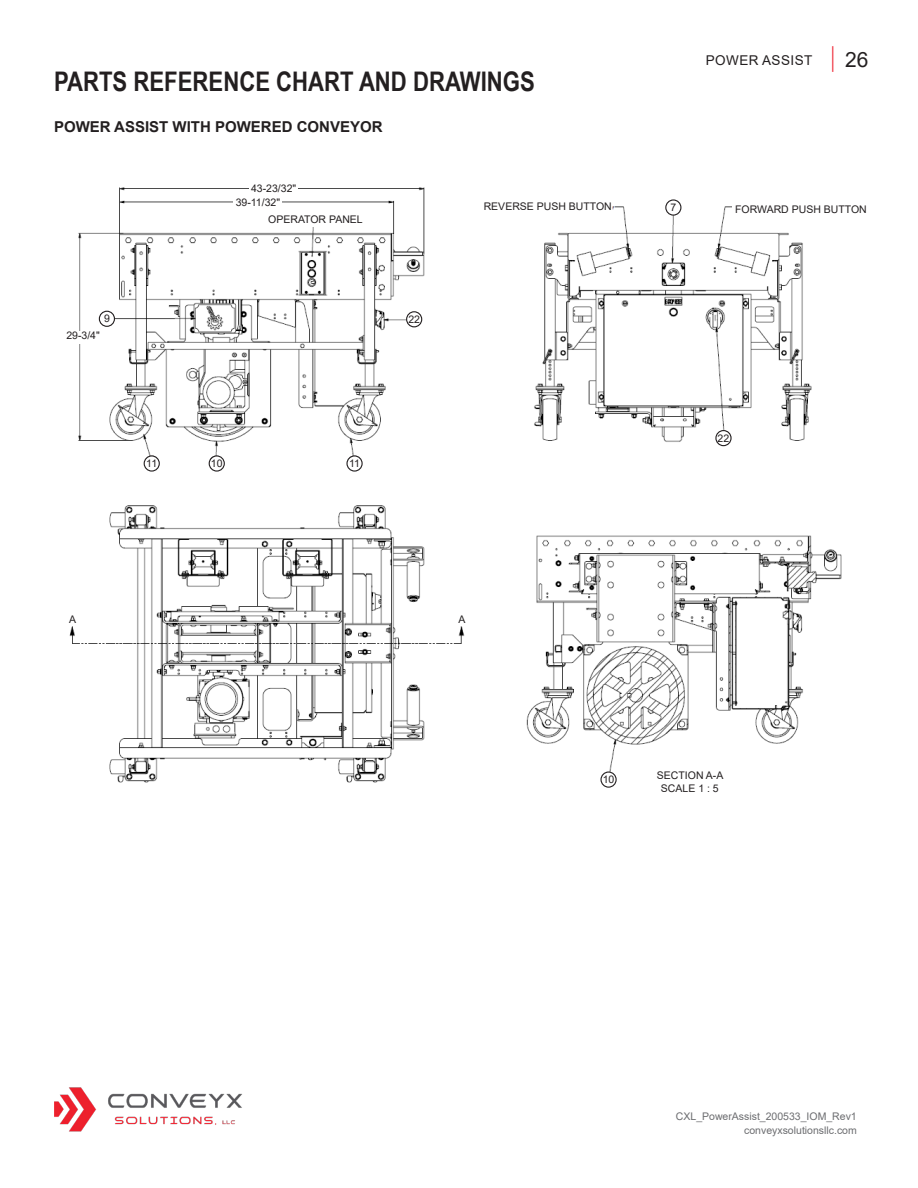
<style>
.page{position:relative;width:918px;height:1188px;background:#fff}
.page>*{position:absolute;margin:0;border:0;box-sizing:border-box;transform-origin:0 0}
.t1{font:700 27px "Arial Narrow";color:#231f20}
.t2{font:700 15px "Arial";color:#231f20}
.t3{font:13.5px "Arial";letter-spacing:.035em;color:#231f20}
.t4{font:10.5px "Arial";color:#231f20}
.t5{font:10.5px/14.7px "Arial";color:#6c6d70;text-align:right}
.s1{font-size:27px;color:#ee212f}
.s2{font-size:21px}
</style>
<div class="page">
<img style="left:54px;top:1087px;width:188px;height:45px">
<img style="left:69px;top:187px;width:773px;height:601px">
<div style="left:459px;top:203px;width:153px;height:14px;background:#fff"></div>
<div style="left:732px;top:205px;width:141px;height:15px;background:#fff"></div>
<div style="left:69px;top:615px;width:12px;height:10px;background:#fff"></div>
<div style="left:459px;top:615px;width:11px;height:10px;background:#fff"></div>
<div style="left:250px;top:184px;width:48px;height:12px;background:#fff"></div>
<div style="left:234px;top:198px;width:48px;height:12px;background:#fff"></div>
<div style="left:59px;top:332px;width:48px;height:12px;background:#fff"></div>
<div style="left:634px;top:771px;width:112px;height:38px;background:#fff"></div>
<div style="left:259px;top:209px;width:112px;height:18px;background:#fff"></div>
<div style="left:144px;top:456px;width:15px;height:15px;background:#fff;border-radius:50%"></div>
<div style="left:144px;top:455px;width:16px;height:17px;border:1px solid #231f20;border-radius:50%"></div>
<div style="left:209px;top:456px;width:15px;height:15px;background:#fff;border-radius:50%"></div>
<div style="left:209px;top:455px;width:16px;height:17px;border:1px solid #231f20;border-radius:50%"></div>
<div style="left:347px;top:456px;width:15px;height:15px;background:#fff;border-radius:50%"></div>
<div style="left:346px;top:455px;width:17px;height:17px;border:1px solid #231f20;border-radius:50%"></div>
<div style="left:99px;top:311px;width:15px;height:15px;background:#fff;border-radius:50%"></div>
<div style="left:99px;top:311px;width:16px;height:16px;border:1px solid #231f20;border-radius:50%"></div>
<div style="left:407px;top:312px;width:15px;height:15px;background:#fff;border-radius:50%"></div>
<div style="left:406px;top:311px;width:16px;height:16px;border:1px solid #231f20;border-radius:50%"></div>
<div style="left:666px;top:200px;width:15px;height:15px;background:#fff;border-radius:50%"></div>
<div style="left:665px;top:199px;width:16px;height:17px;border:1px solid #231f20;border-radius:50%"></div>
<div style="left:716px;top:431px;width:15px;height:15px;background:#fff;border-radius:50%"></div>
<div style="left:715px;top:430px;width:17px;height:16px;border:1px solid #231f20;border-radius:50%"></div>
<div style="left:601px;top:772px;width:15px;height:15px;background:#fff;border-radius:50%"></div>
<div style="left:600px;top:771px;width:17px;height:17px;border:1px solid #231f20;border-radius:50%"></div>
<p class="t1" style="left:54px;top:61px;width:482px">PARTS REFERENCE CHART AND DRAWINGS</p>
<p class="t2" style="left:54px;top:116px;width:330px">POWER ASSIST WITH POWERED CONVEYOR</p>
<p class="t3" style="left:706px;top:51px;width:164px">POWER ASSIST <span class="s1">|</span> <span class="s2">26</span></p>
<p class="t4" style="left:251px;top:181px;width:47px">43-23/32"</p>
<p class="t4" style="left:236px;top:195px;width:46px">39-11/32"</p>
<p class="t4" style="left:268px;top:212px;width:96px">OPERATOR PANEL</p>
<p class="t4" style="left:104px;top:311px;width:7px">9</p>
<p class="t4" style="left:408px;top:312px;width:13px">22</p>
<p class="t4" style="left:66px;top:329px;width:35px">29-3/4"</p>
<p class="t4" style="left:146px;top:456px;width:12px">11</p>
<p class="t4" style="left:211px;top:456px;width:13px">10</p>
<p class="t4" style="left:349px;top:456px;width:12px">11</p>
<p class="t4" style="left:484px;top:200px;width:130px">REVERSE PUSH BUTTON</p>
<p class="t4" style="left:735px;top:202px;width:133px">FORWARD PUSH BUTTON</p>
<p class="t4" style="left:670px;top:200px;width:7px">7</p>
<p class="t4" style="left:718px;top:431px;width:13px">22</p>
<p class="t4" style="left:69px;top:612px;width:9px">A</p>
<p class="t4" style="left:459px;top:612px;width:9px">A</p>
<p class="t4" style="left:603px;top:772px;width:13px">10</p>
<p class="t4" style="left:657px;top:768px;width:68px">SECTION A-A</p>
<p class="t4" style="left:661px;top:781px;width:59px">SCALE 1 : 5</p>
<p class="t5" style="left:676px;top:1109px;width:182px">CXL_PowerAssist_200533_IOM_Rev1 conveyxsolutionsllc.com</p>
</div>
